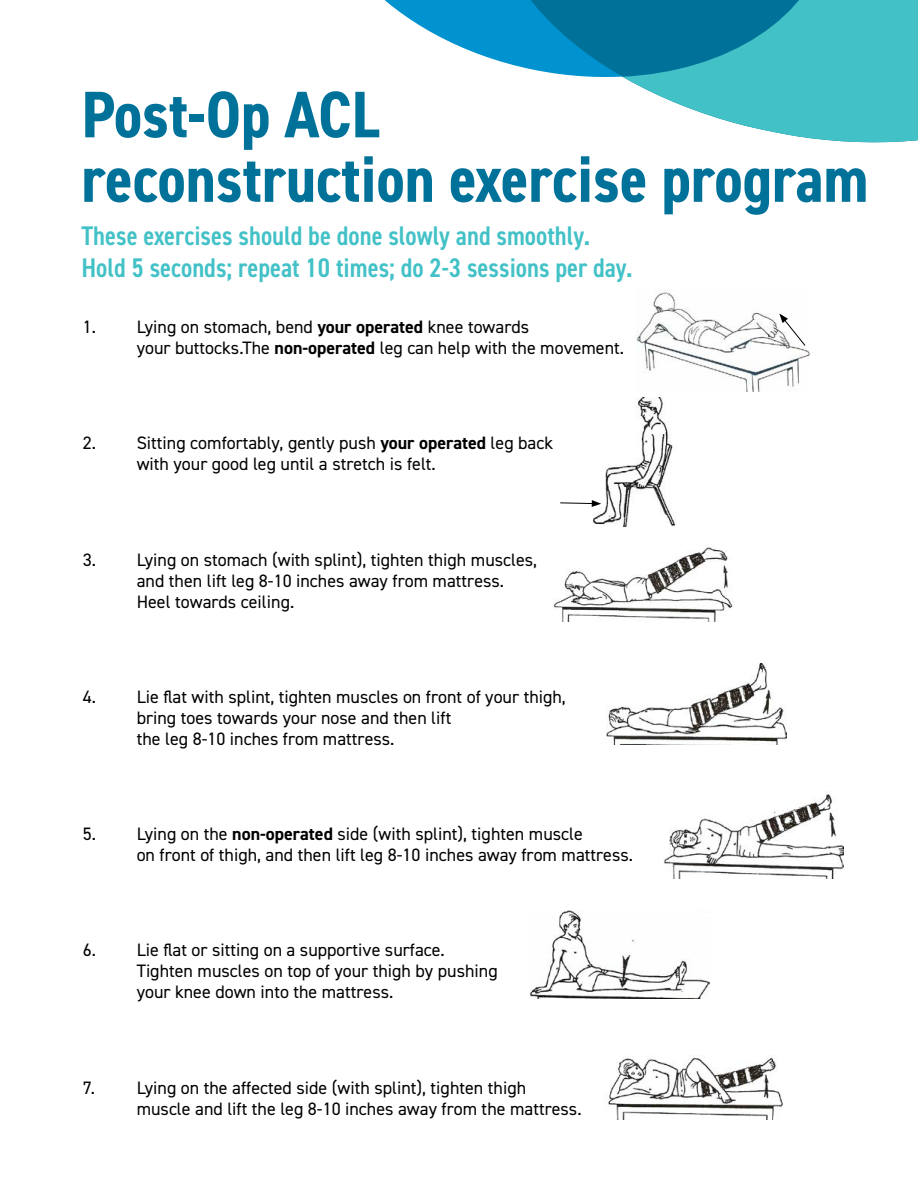
<style>
.page{position:relative;width:918px;height:1188px;background:#fff}
.page>*{position:absolute;margin:0;border:0;box-sizing:border-box;transform-origin:0 0}
.t1{font:700 condensed 66px/64.5px "DIN2014";color:#007299}
.t2{font:600 condensed 27px/32.4px "DIN2014";color:#42c1c7}
.t3{font:18px/21px "DIN2014";color:#000}
.s1{font-weight:700}
</style>
<div class="page">
<svg style="left:384px;top:0;width:92px;height:53px;fill:#0093d0"></svg>
<svg style="left:476px;top:0;width:147px;height:77px;background:#1791c0"></svg>
<svg style="left:623px;top:0;width:295px;height:143px;background:#4cb7c4"></svg>
<img style="left:637px;top:292px;width:173px;height:100px">
<img style="left:593px;top:398px;width:82px;height:129px">
<img style="left:554px;top:547px;width:179px;height:75px">
<img style="left:607px;top:663px;width:180px;height:82px">
<img style="left:664px;top:794px;width:179px;height:85px">
<img style="left:529px;top:911px;width:180px;height:88px">
<img style="left:607px;top:1056px;width:176px;height:63px">
<svg style="left:779px;top:313px;width:27px;height:34px"></svg>
<svg style="left:560px;top:500px;width:41px;height:7px"></svg>
<h1 class="t1" style="left:81px;top:82px;width:789px">Post-Op ACL<br>reconstruction exercise program</h1>
<h2 class="t2" style="left:81px;top:219px;width:553px">These exercises should be done slowly and smoothly.<br>Hold 5 seconds; repeat 10 times; do 2-3 sessions per day.</h2>
<p class="t3" style="left:137px;top:316px;width:489px;text-indent:-54px">1. Lying on stomach, bend <span class="s1">your operated</span> knee towards<br>your buttocks.The <span class="s1">non-operated</span> leg can help with the movement.</p>
<p class="t3" style="left:137px;top:432px;width:418px;text-indent:-54px">2. Sitting comfortably, gently push <span class="s1">your operated</span> leg back with your good leg until a stretch is felt.</p>
<p class="t3" style="left:137px;top:549px;width:402px;text-indent:-54px">3. Lying on stomach (with splint), tighten thigh muscles, and then lift leg 8-10 inches away from mattress.<br>Heel towards ceiling.</p>
<p class="t3" style="left:137px;top:686px;width:431px;text-indent:-54px">4. Lie flat with splint, tighten muscles on front of your thigh, bring toes towards your nose and then lift<br>the leg 8-10 inches from mattress.</p>
<p class="t3" style="left:137px;top:823px;width:498px;text-indent:-54px">5. Lying on the <span class="s1">non-operated</span> side (with splint), tighten muscle<br>on front of thigh, and then lift leg 8-10 inches away from mattress.</p>
<p class="t3" style="left:137px;top:939px;width:363px;text-indent:-54px">6. Lie flat or sitting on a supportive surface.<br>Tighten muscles on top of your thigh by pushing your knee down into the mattress.</p>
<p class="t3" style="left:137px;top:1077px;width:446px;text-indent:-54px">7. Lying on the affected side (with splint), tighten thigh muscle and lift the leg 8-10 inches away from the mattress.</p>
</div>
